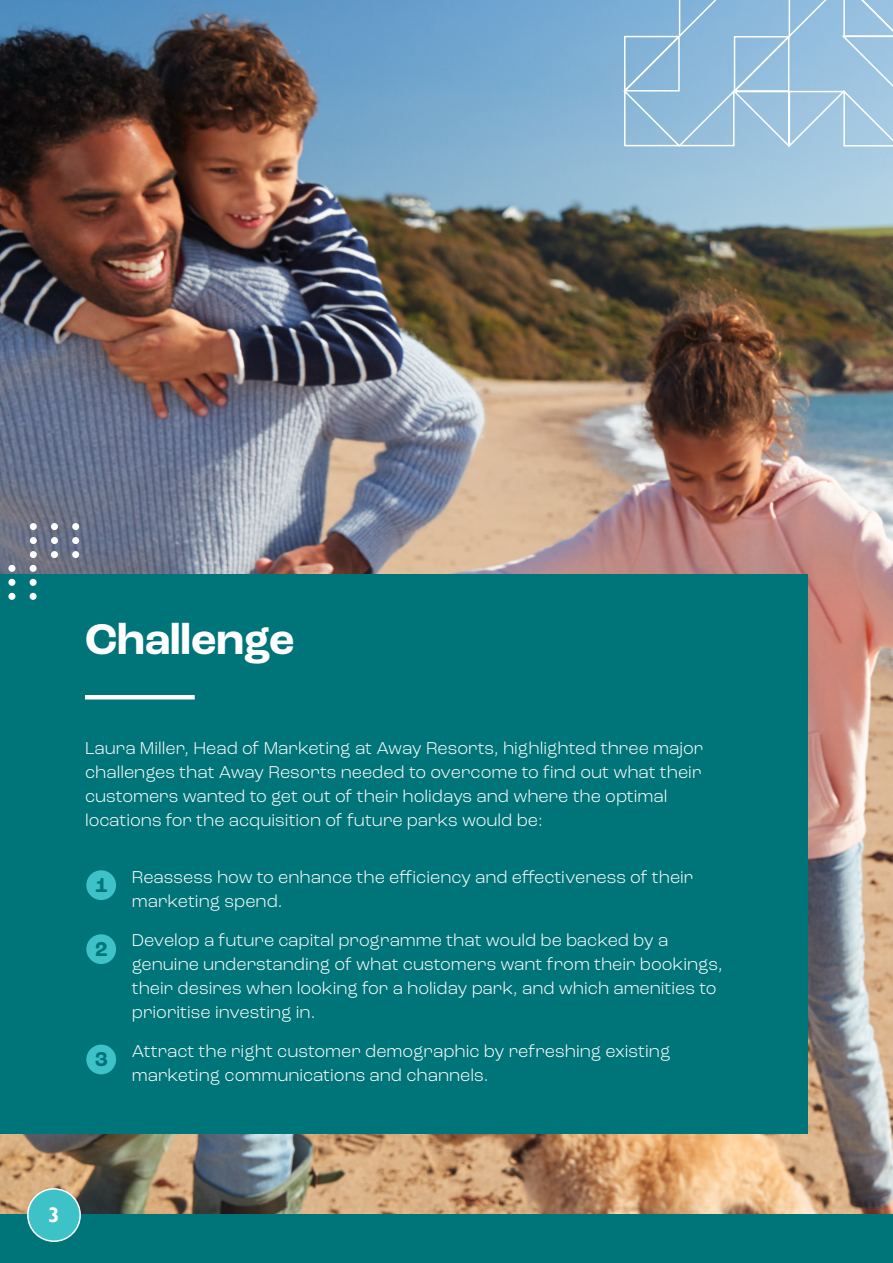
<style>
.page{position:relative;width:893px;height:1263px;background:#fff}
.page>*{position:absolute;margin:0;border:0;box-sizing:border-box;transform-origin:0 0}
.t1{font:700 45px "Roc Grotesk";color:#fff}
.t2{font:700 21px "Roc Grotesk";color:#007579}
.t3{font:700 21px "Gill Sans";color:#fff}
.t4{font:300 18px/24px "Roc Grotesk";color:#fff}
</style>
<div class="page">
<img style="left:0;top:0;width:893px;height:1214px">
<div style="left:0;top:1214px;width:893px;height:49px;background:#007579"></div>
<div style="left:28px;top:1189px;width:52px;height:52px;background:#3dc2c7;border-radius:50%"></div>
<div style="left:27px;top:1188px;width:54px;height:54px;border:2px solid #fff;border-radius:50%"></div>
<div style="left:0;top:574px;width:807px;height:560px;background:#007579"></div>
<hr style="left:85px;top:695px;width:110px;height:4px;background:#fff">
<svg style="left:621px;top:0;width:272px;height:149px"></svg>
<div style="left:30px;top:523px;width:7px;height:7px;background:#fff;border-radius:50%"></div>
<div style="left:51px;top:523px;width:7px;height:7px;background:#fff;border-radius:50%"></div>
<div style="left:72px;top:523px;width:7px;height:7px;background:#fff;border-radius:50%"></div>
<div style="left:30px;top:537px;width:7px;height:7px;background:#fff;border-radius:50%"></div>
<div style="left:51px;top:537px;width:7px;height:7px;background:#fff;border-radius:50%"></div>
<div style="left:72px;top:537px;width:7px;height:7px;background:#fff;border-radius:50%"></div>
<div style="left:30px;top:551px;width:7px;height:7px;background:#fff;border-radius:50%"></div>
<div style="left:51px;top:551px;width:7px;height:7px;background:#fff;border-radius:50%"></div>
<div style="left:72px;top:551px;width:7px;height:7px;background:#fff;border-radius:50%"></div>
<div style="left:8px;top:565px;width:7px;height:7px;background:#fff;border-radius:50%"></div>
<div style="left:30px;top:565px;width:7px;height:7px;background:#fff;border-radius:50%"></div>
<div style="left:8px;top:579px;width:7px;height:7px;background:#fff;border-radius:50%"></div>
<div style="left:30px;top:579px;width:7px;height:7px;background:#fff;border-radius:50%"></div>
<div style="left:8px;top:593px;width:7px;height:7px;background:#fff;border-radius:50%"></div>
<div style="left:30px;top:593px;width:7px;height:7px;background:#fff;border-radius:50%"></div>
<div style="left:86px;top:870px;width:30px;height:30px;background:#3dc2c7;border-radius:50%"></div>
<div style="left:86px;top:934px;width:30px;height:30px;background:#3dc2c7;border-radius:50%"></div>
<div style="left:86px;top:1044px;width:30px;height:30px;background:#3dc2c7;border-radius:50%"></div>
<h1 class="t1" style="left:85px;top:611px;width:211px">Challenge</h1>
<p class="t4" style="left:85px;top:736px;width:620px">Laura Miller, Head of Marketing at Away Resorts, highlighted three major challenges that Away Resorts needed to overcome to find out what their customers wanted to get out of their holidays and where the optimal locations for the acquisition of future parks would be:</p>
<p class="t2" style="left:95px;top:872px;width:14px">1</p>
<p class="t2" style="left:95px;top:936px;width:14px">2</p>
<p class="t2" style="left:95px;top:1046px;width:14px">3</p>
<p class="t4" style="left:132px;top:865px;width:563px">Reassess how to enhance the efficiency and effectiveness of their marketing spend.</p>
<p class="t4" style="left:132px;top:928px;width:593px">Develop a future capital programme that would be backed by a genuine understanding of what customers want from their bookings, their desires when looking for a holiday park, and which amenities to prioritise investing in.</p>
<p class="t4" style="left:132px;top:1039px;width:540px">Attract the right customer demographic by refreshing existing marketing communications and channels.</p>
<p class="t3" style="left:48px;top:1202px;width:13px">3</p>
</div>
